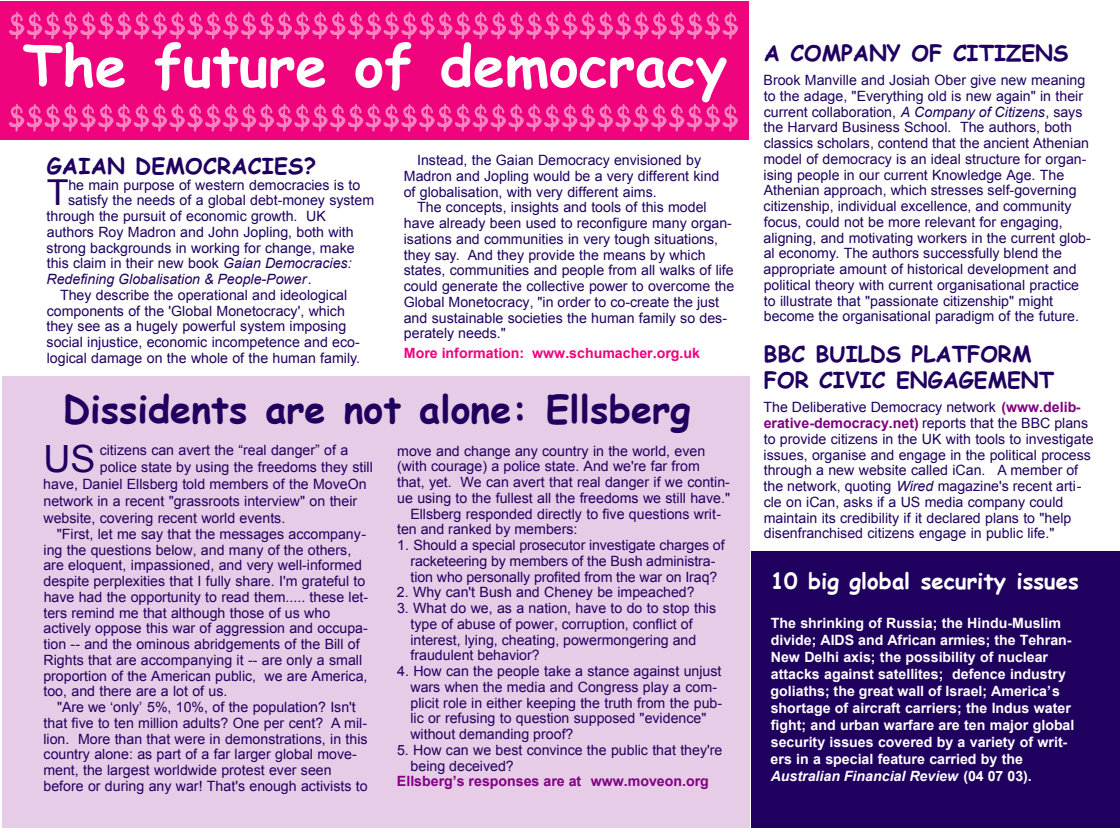
<style>
.page{position:relative;width:1120px;height:840px;background:#fff}
.page>*{position:absolute;margin:0;border:0;box-sizing:border-box;transform-origin:0 0}
.t1{font:700 56.7px "Comic Sans MS";color:#fff}
.t2{font:700 37.8px "Comic Sans MS";color:#20005f}
.t3{font:37.45px "Arial";color:#20005f}
.t4{font:35.7px "Arial";color:#20005f}
.t5{font:700 22.05px/25.2px "Comic Sans MS";color:#20005f}
.t6{font:700 22.05px "Comic Sans MS";color:#fff}
.t7{font:14.17px/15.8px "Arial";color:#20005f}
.t8{font:700 14.17px/17px "Arial";color:#fff}
.t9{font:700 14.17px "Arial";color:#800080}
.t10{font:italic 14.17px "Arial";color:#20005f}
.t11{font:700 14.17px "Arial";color:#ef047e}
.s1{font-style:italic}
.s2{font-style:normal}
.s3{font-weight:700;color:#800080}
</style>
<div class="page">
<div style="left:751px;top:551px;width:369px;height:276px;background:#20005f"></div>
<div style="left:0;top:1px;width:749px;height:138px;background:#ef047e"></div>
<svg style="left:9px;top:12px;width:729px;height:27px"></svg>
<svg style="left:9px;top:104px;width:729px;height:27px"></svg>
<div style="left:2px;top:377px;width:748px;height:451px;background:#e6cce6"></div>
<h1 class="t1" style="left:23px;top:24px;width:706px">The future of democracy</h1>
<h3 class="t5" style="left:47px;top:152px;width:271px">GAIAN DEMOCRACIES?</h3>
<h3 class="t4" style="left:47px;top:173px;width:23px">T</h3>
<p class="t7" style="left:68px;top:177px;width:293px">he main purpose of western democracies is to</p>
<p class="t7" style="left:68px;top:192px;width:308px">satisfy the needs of a global debt-money system</p>
<p class="t7" style="left:47px;top:208px;width:281px">through the pursuit of economic growth. UK</p>
<p class="t7" style="left:47px;top:224px;width:308px">authors Roy Madron and John Jopling, both with</p>
<p class="t7" style="left:47px;top:240px;width:310px">strong backgrounds in working for change, make</p>
<p class="t7" style="left:47px;top:255px;width:306px">this claim in their new book <span class="s1">Gaian Democracies:</span></p>
<p class="t10" style="left:46px;top:271px;width:267px">Redefining Globalisation &amp; People-Power<span class="s2">.</span></p>
<p class="t7" style="left:60px;top:287px;width:289px">They describe the operational and ideological</p>
<p class="t7" style="left:47px;top:303px;width:300px">components of the 'Global Monetocracy', which</p>
<p class="t7" style="left:46px;top:318px;width:301px">they see as a hugely powerful system imposing</p>
<p class="t7" style="left:47px;top:334px;width:315px">social injustice, economic incompetence and eco-</p>
<p class="t7" style="left:47px;top:350px;width:315px">logical damage on the whole of the human family.</p>
<p class="t7" style="left:404px;top:152px;width:317px;text-indent:13px">Instead, the Gaian Democracy envisioned by<br>Madron and Jopling would be a very different kind of globalisation, with very different aims.</p>
<p class="t7" style="left:404px;top:200px;width:332px;text-indent:14px">The concepts, insights and tools of this model have already been used to reconfigure many organ&shy;isations and communities in very tough situations, they say. And they provide the means by which states, communities and people from all walks of life could generate the collective power to overcome the Global Monetocracy, "in order to co-create the just and sustainable societies the human family so des&shy;perately needs."</p>
<p class="t11" style="left:404px;top:345px;width:298px">More information: www.schumacher.org.uk</p>
<h2 class="t2" style="left:63px;top:381px;width:629px">Dissidents are not alone: Ellsberg</h2>
<h3 class="t3" style="left:43px;top:438px;width:54px">US</h3>
<p class="t7" style="left:100px;top:442px;width:250px">citizens can avert the “real danger” of a</p>
<p class="t7" style="left:397px;top:443px;width:310px">move and change any country in the world, even</p>
<p class="t7" style="left:397px;top:459px;width:304px">(with courage) a police state. And we're far from</p>
<p class="t7" style="left:397px;top:474px;width:334px">that, yet. We can avert that real danger if we contin-</p>
<p class="t7" style="left:397px;top:490px;width:334px">ue using to the fullest all the freedoms we still have."</p>
<p class="t7" style="left:410px;top:506px;width:312px">Ellsberg responded directly to five questions writ-</p>
<p class="t7" style="left:397px;top:522px;width:182px">ten and ranked by members:</p>
<p class="t7" style="left:397px;top:537px;width:329px;text-align:center">1. Should a special prosecutor investigate charges of racketeering by members of the Bush administra&shy;tion who personally profited from the war on Iraq?</p>
<p class="t7" style="left:397px;top:585px;width:299px">2. Why can't Bush and Cheney be impeached?</p>
<p class="t7" style="left:410px;top:600px;width:307px;text-indent:-13px">3. What do we, as a nation, have to do to stop this type of abuse of power, corruption, conflict of interest, lying, cheating, powermongering and fraudulent behavior?</p>
<p class="t7" style="left:410px;top:663px;width:313px;text-indent:-13px">4. How can the people take a stance against unjust wars when the media and Congress play a com&shy;plicit role in either keeping the truth from the pub&shy;lic or refusing to question supposed "evidence" without demanding proof?</p>
<p class="t7" style="left:411px;top:742px;width:313px;text-indent:-14px">5. How can we best convince the public that they're being deceived?</p>
<p class="t9" style="left:397px;top:773px;width:313px">Ellsberg’s responses are at www.moveon.org</p>
<p class="t7" style="left:100px;top:459px;width:274px">police state by using the freedoms they still</p>
<p class="t7" style="left:43px;top:476px;width:325px">have, Daniel Ellsberg told members of the MoveOn</p>
<p class="t7" style="left:43px;top:493px;width:315px">network in a recent "grassroots interview" on their</p>
<p class="t7" style="left:43px;top:510px;width:243px">website, covering recent world events.</p>
<p class="t7" style="left:57px;top:526px;width:311px">"First, let me say that the messages accompany-</p>
<p class="t7" style="left:44px;top:542px;width:309px">ing the questions below, and many of the others,</p>
<p class="t7" style="left:43px;top:557px;width:320px">are eloquent, impassioned, and very well-informed</p>
<p class="t7" style="left:44px;top:573px;width:323px">despite perplexities that I fully share. I'm grateful to</p>
<p class="t7" style="left:44px;top:589px;width:326px">have had the opportunity to read them..... these let-</p>
<p class="t7" style="left:43px;top:605px;width:288px">ters remind me that although those of us who</p>
<p class="t7" style="left:44px;top:620px;width:326px">actively oppose this war of aggression and occupa-</p>
<p class="t7" style="left:43px;top:636px;width:318px">tion -- and the ominous abridgements of the Bill of</p>
<p class="t7" style="left:44px;top:652px;width:320px">Rights that are accompanying it -- are only a small</p>
<p class="t7" style="left:43px;top:668px;width:326px">proportion of the American public, we are America,</p>
<p class="t7" style="left:44px;top:683px;width:185px">too, and there are a lot of us.</p>
<p class="t7" style="left:57px;top:699px;width:300px">"Are we ‘only’ 5%, 10%, of the population? Isn't</p>
<p class="t7" style="left:44px;top:715px;width:325px">that five to ten million adults? One per cent? A mil-</p>
<p class="t7" style="left:43px;top:731px;width:326px">lion. More than that were in demonstrations, in this</p>
<p class="t7" style="left:44px;top:746px;width:315px">country alone: as part of a far larger global move-</p>
<p class="t7" style="left:43px;top:762px;width:290px">ment, the largest worldwide protest ever seen</p>
<p class="t7" style="left:43px;top:778px;width:326px">before or during any war! That's enough activists to</p>
<h3 class="t5" style="left:764px;top:39px;width:306px">A COMPANY OF CITIZENS</h3>
<p class="t7" style="left:764px;top:72px;width:329px">Brook Manville and Josiah Ober give new meaning to the adage, "Everything old is new again" in their current collaboration, <span class="s1">A Company of Citizens</span>, says the Harvard Business School. The authors, both classics scholars, contend that the ancient Athenian model of democracy is an ideal structure for organ&shy;ising people in our current Knowledge Age. The Athenian approach, which stresses self-governing citizenship, individual excellence, and community focus, could not be more relevant for engaging, aligning, and motivating workers in the current glob&shy;al economy. The authors successfully blend the appropriate amount of historical development and political theory with current organisational practice to illustrate that "passionate citizenship" might become the organisational paradigm of the future.</p>
<h3 class="t5" style="left:764px;top:341px;width:292px">BBC BUILDS PLATFORM<br>FOR CIVIC ENGAGEMENT</h3>
<p class="t7" style="left:764px;top:400px;width:331px">The Deliberative Democracy network <span class="s3">(www.delib&shy;erative-democracy.net)</span> reports that the BBC plans to provide citizens in the UK with tools to investigate issues, organise and engage in the political process through a new website called iCan. A member of the network, quoting <span class="s1">Wired</span> magazine's recent arti&shy;cle on iCan, asks if a US media company could maintain its credibility if it declared plans to "help disenfranchised citizens engage in public life."</p>
<h3 class="t6" style="left:771px;top:565px;width:310px">10 big global security issues</h3>
<p class="t8" style="left:771px;top:614px;width:305px">The shrinking of Russia; the Hindu-Muslim divide; AIDS and African armies; the Tehran-New Delhi axis; the possibility of nuclear attacks against satellites; defence industry goliaths; the great wall of Israel; America’s shortage of aircraft carriers; the Indus water fight; and urban warfare are ten major global security issues covered by a variety of writ&shy;ers in a special feature carried by the <span class="s1">Australian Financial Review</span> (04 07 03).</p>
</div>
